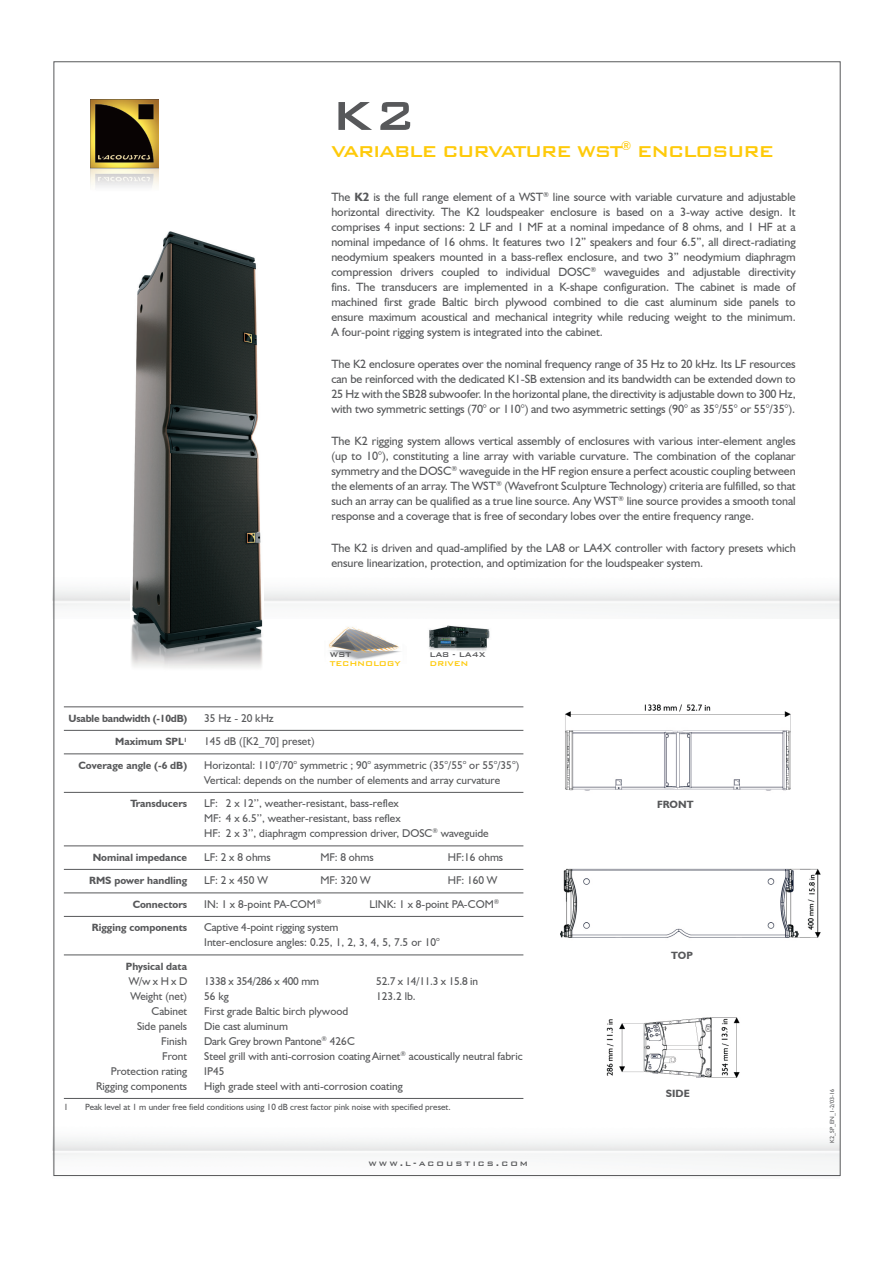
<style>
.page{position:relative;width:893px;height:1263px;background:#fff}
.page>*{position:absolute;margin:0;border:0;box-sizing:border-box;transform-origin:0 0}
.t1{font:500 54px "Bank Gothic BT";color:#57585a}
.t2{font:500 21px "Bank Gothic BT";letter-spacing:-.08em;color:#feca0a}
.t3{font:12px/15px "Humanist 521 BT";letter-spacing:-.005em;color:#57585a;text-align:justify}
.t4{font:11.25px/15px "Humanist 521 BT";color:#57585a}
.t5{font:11.25px "Humanist 521 BT";letter-spacing:-.02em;color:#57585a}
.t6{font:700 10.5px "Humanist 521 BT";color:#57585a}
.t7{font:700 10.5px "Humanist 521 BT";letter-spacing:-.02em;color:#57585a}
.t8{font:500 10.5px "Bank Gothic BT";letter-spacing:.2em;color:#57585a}
.t9{font:500 9.3px "Bank Gothic BT";letter-spacing:-.02em;color:#feca0a}
.t10{font:500 9.3px "Bank Gothic BT";letter-spacing:-.02em;color:#57585a}
.t11{font:9px "Humanist 521 BT";color:#57585a}
.t12{font:6px "Humanist 521 BT";color:#57585a}
.s1{font-weight:700}
</style>
<div class="page">
<img style="left:560px;top:704px;width:261px;height:374px">
<img style="left:130px;top:231px;width:133px;height:476px">
<img style="left:329px;top:627px;width:72px;height:34px">
<img style="left:429px;top:625px;width:61px;height:26px">
<img style="left:90px;top:100px;width:68px;height:136px">
<hr style="left:64px;top:707px;width:459px;height:1px;background:#57585a">
<hr style="left:64px;top:730px;width:459px;height:1px;background:#57585a">
<hr style="left:64px;top:754px;width:459px;height:1px;background:#57585a">
<hr style="left:64px;top:792px;width:459px;height:1px;background:#57585a">
<hr style="left:64px;top:846px;width:459px;height:1px;background:#57585a">
<hr style="left:64px;top:869px;width:459px;height:1px;background:#57585a">
<hr style="left:64px;top:893px;width:459px;height:1px;background:#57585a">
<hr style="left:64px;top:916px;width:459px;height:1px;background:#57585a">
<hr style="left:64px;top:955px;width:459px;height:1px;background:#57585a">
<hr style="left:64px;top:1098px;width:459px;height:1px;background:#57585a">
<h1 class="t1" style="left:331px;top:86px;width:86px">K2</h1>
<h2 class="t2" style="left:331px;top:140px;width:444px">VARIABLE CURVATURE WST<sup>®</sup> ENCLOSURE</h2>
<p class="t3" style="left:331px;top:189px;width:466px">The <span class="s1">K2</span> is the full range element of a WST<sup>®</sup> line source with variable curvature and adjustable horizontal directivity. The K2 loudspeaker enclosure is based on a 3-way active design. It comprises 4 input sections: 2 LF and 1 MF at a nominal impedance of 8 ohms, and 1 HF at a nominal impedance of 16 ohms. It features two 12” speakers and four 6.5”, all direct-radiating neodymium speakers mounted in a bass-reflex enclosure, and two 3” neodymium diaphragm compression drivers coupled to individual DOSC<sup>®</sup> waveguides and adjustable directivity fins. The transducers are implemented in a K-shape configuration. The cabinet is made of machined first grade Baltic birch plywood combined to die cast aluminum side panels to ensure maximum acoustical and mechanical integrity while reducing weight to the minimum.<br>A four-point rigging system is integrated into the cabinet.</p>
<p class="t3" style="left:331px;top:356px;width:466px">The K2 enclosure operates over the nominal frequency range of 35 Hz to 20 kHz. Its LF resources can be reinforced with the dedicated K1-SB extension and its bandwidth can be extended down to 25 Hz with the SB28 subwoofer. In the horizontal plane, the directivity is adjustable down to 300 Hz, with two symmetric settings (70° or 110°) and two asymmetric settings (90° as 35°/55° or 55°/35°).</p>
<p class="t3" style="left:331px;top:433px;width:466px">The K2 rigging system allows vertical assembly of enclosures with various inter-element angles (up to 10°), constituting a line array with variable curvature. The combination of the coplanar symmetry and the DOSC<sup>®</sup> waveguide in the HF region ensure a perfect acoustic coupling between the elements of an array. The WST<sup>®</sup> (Wavefront Sculpture Technology) criteria are fulfilled, so that such an array can be qualified as a true line source. Any WST<sup>®</sup> line source provides a smooth tonal response and a coverage that is free of secondary lobes over the entire frequency range.</p>
<p class="t3" style="left:331px;top:540px;width:466px">The K2 is driven and quad-amplified by the LA8 or LA4X controller with factory presets which ensure linearization, protection, and optimization for the loudspeaker system.</p>
<p class="t10" style="left:330px;top:650px;width:23px">WST</p>
<p class="t9" style="left:330px;top:659px;width:72px">TECHNOLOGY</p>
<p class="t10" style="left:429px;top:650px;width:57px">LA8 - LA4X</p>
<p class="t9" style="left:429px;top:659px;width:41px">DRIVEN</p>
<p class="t7" style="left:69px;top:711px;width:120px">Usable bandwidth (-10dB)</p>
<p class="t4" style="left:204px;top:710px;width:71px">35 Hz - 20 kHz</p>
<p class="t6" style="left:115px;top:735px;width:73px">Maximum SPL<sup>1</sup></p>
<p class="t4" style="left:204px;top:734px;width:112px">145 dB ([K2_70] preset)</p>
<p class="t6" style="left:79px;top:758px;width:110px">Coverage angle (-6 dB)</p>
<p class="t4" style="left:204px;top:757px;width:317px">Horizontal: 110°/70° symmetric ; 90° asymmetric (35°/55° or 55°/35°)<br>Vertical: depends on the number of elements and array curvature</p>
<p class="t6" style="left:131px;top:797px;width:58px">Transducers</p>
<p class="t4" style="left:204px;top:796px;width:286px">LF: 2 x 12’’, weather-resistant, bass-reflex<br>MF: 4 x 6.5’’, weather-resistant, bass reflex<br>HF: 2 x 3’’, diaphragm compression driver, DOSC<sup>®</sup> waveguide</p>
<p class="t6" style="left:93px;top:850px;width:96px">Nominal impedance</p>
<p class="t4" style="left:204px;top:849px;width:68px">LF: 2 x 8 ohms</p>
<p class="t4" style="left:320px;top:849px;width:55px">MF: 8 ohms</p>
<p class="t4" style="left:448px;top:849px;width:57px">HF:16 ohms</p>
<p class="t6" style="left:89px;top:874px;width:99px">RMS power handling</p>
<p class="t4" style="left:204px;top:873px;width:65px">LF: 2 x 450 W</p>
<p class="t4" style="left:320px;top:873px;width:52px">MF: 320 W</p>
<p class="t4" style="left:448px;top:873px;width:51px">HF: 160 W</p>
<p class="t6" style="left:133px;top:897px;width:56px">Connectors</p>
<p class="t4" style="left:204px;top:896px;width:119px">IN: 1 x 8-point PA-COM<sup>®</sup></p>
<p class="t4" style="left:369px;top:896px;width:131px">LINK: 1 x 8-point PA-COM<sup>®</sup></p>
<p class="t6" style="left:92px;top:921px;width:97px">Rigging components</p>
<p class="t4" style="left:204px;top:920px;width:237px">Captive 4-point rigging system<br>Inter-enclosure angles: 0.25, 1, 2, 3, 4, 5, 7.5 or 10°</p>
<p class="t6" style="left:126px;top:959px;width:63px">Physical data</p>
<p class="t4" style="left:129px;top:973px;width:60px">W/w x H x D</p>
<p class="t5" style="left:204px;top:974px;width:116px">1338 x 354/286 x 400 mm</p>
<p class="t4" style="left:376px;top:973px;width:103px">52.7 x 14/11.3 x 15.8 in</p>
<p class="t4" style="left:131px;top:988px;width:58px">Weight (net)</p>
<p class="t4" style="left:204px;top:988px;width:26px">56 kg</p>
<p class="t4" style="left:376px;top:988px;width:41px">123.2 lb.</p>
<p class="t4" style="left:152px;top:1003px;width:37px">Cabinet</p>
<p class="t4" style="left:204px;top:1003px;width:146px">First grade Baltic birch plywood</p>
<p class="t4" style="left:137px;top:1018px;width:52px">Side panels</p>
<p class="t4" style="left:204px;top:1018px;width:85px">Die cast aluminum</p>
<p class="t4" style="left:161px;top:1033px;width:27px">Finish</p>
<p class="t5" style="left:204px;top:1034px;width:152px">Dark Grey brown Pantone<sup>®</sup> 426C</p>
<p class="t4" style="left:162px;top:1048px;width:26px">Front</p>
<p class="t4" style="left:204px;top:1048px;width:320px">Steel grill with anti-corrosion coatingAirnet<sup>®</sup> acoustically neutral fabric</p>
<p class="t4" style="left:111px;top:1063px;width:78px">Protection rating</p>
<p class="t4" style="left:204px;top:1063px;width:22px">IP45</p>
<p class="t4" style="left:96px;top:1078px;width:92px">Rigging components</p>
<p class="t4" style="left:204px;top:1078px;width:200px">High grade steel with anti-corrosion coating</p>
<p class="t11" style="left:64px;top:1102px;width:6px">1</p>
<p class="t11" style="left:85px;top:1102px;width:367px">Peak level at 1 m under free field conditions using 10 dB crest factor pink noise with specified preset.</p>
<p class="t8" style="left:369px;top:1158px;width:161px">www.l-acoustics.com</p>
<p class="t6" style="left:657px;top:798px;width:38px">FRONT</p>
<p class="t6" style="left:671px;top:949px;width:23px">TOP</p>
<p class="t6" style="left:666px;top:1087px;width:25px">SIDE</p>
<p class="t12" style="left:828px;top:1142px;width:55px;rotate:-90deg">K2_SP_EN_1-2/03-16</p>
</div>
